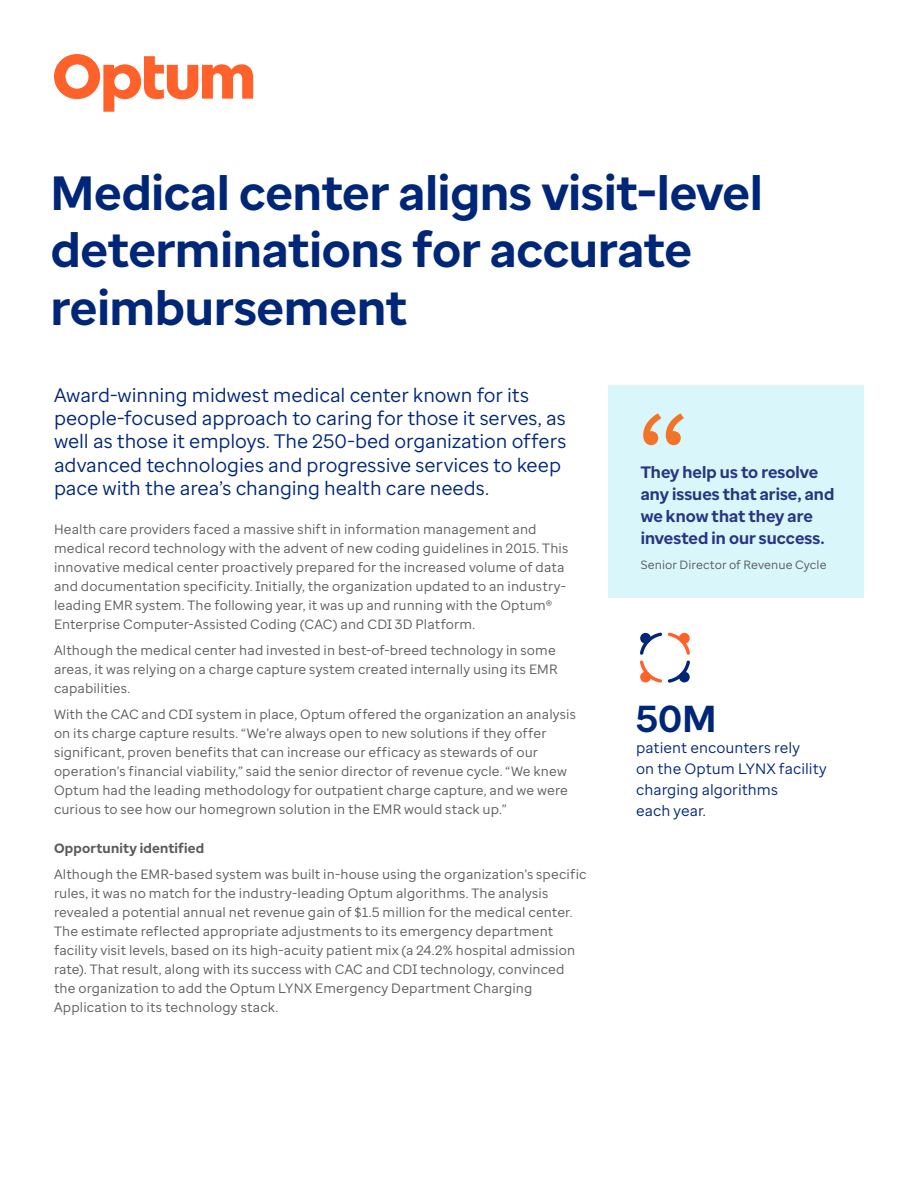
<style>
.page{position:relative;width:918px;height:1188px;background:#fff}
.page>*{position:absolute;margin:0;border:0;box-sizing:border-box;transform-origin:0 0}
.Body{font:140.7px "Optum Sans";color:#f37328}
.Headline{font:700 48px/57.6px "Optum Sans";color:#002677}
.Subhead{font:700 37.5px "Optum Sans";color:#002677}
.Subhead-2{font:19.5px/23.4px "Optum Sans";letter-spacing:-.005em;color:#002677}
.Subhead-3{font:700 16.5px/21.9px "Optum Sans";color:#283582}
.Subhead-4{font:15px/21px "Optum Sans";letter-spacing:.005em;color:#002677}
.Subhead-5{font:13.5px/18.9px "Optum Sans";letter-spacing:.01em;color:#5a5a5a}
.Subhead-6{font:12px "Optum Sans";letter-spacing:.01em;color:#555659}
.s1{font-weight:700}
</style>
<div class="page">
<svg style="left:54px;top:54px;width:199px;height:58px"></svg>
<svg style="left:668px;top:633px;width:22px;height:50px"></svg>
<svg style="left:640px;top:632px;width:22px;height:51px"></svg>
<div style="left:640px;top:633px;width:11px;height:11px;background:#002677;border-radius:50%"></div>
<div style="left:679px;top:633px;width:11px;height:11px;background:#ff612b;border-radius:50%"></div>
<div style="left:640px;top:672px;width:11px;height:10px;background:#ff612b;border-radius:50%"></div>
<div style="left:679px;top:672px;width:11px;height:10px;background:#002677;border-radius:50%"></div>
<div style="left:608px;top:385px;width:256px;height:213px;background:#d9f6fa"></div>
<p class="Headline" style="left:51px;top:164px;width:713px">Medical center aligns visit-level determinations for accurate reimbursement</p>
<p class="Subhead-2" style="left:54px;top:383px;width:514px">Award-winning midwest medical center known for its people-focused approach to caring for those it serves, as well as those it employs. The 250-bed organization offers advanced technologies and progressive services to keep pace with the area’s changing health care needs.</p>
<p class="Subhead-5" style="left:54px;top:520px;width:516px">Health care providers faced a massive shift in information management and medical record technology with the advent of new coding guidelines in 2015. This innovative medical center proactively prepared for the increased volume of data and documentation specificity. Initially, the organization updated to an industry&shy;leading EMR system. The following year, it was up and running with the Optum® Enterprise Computer-Assisted Coding (CAC) and CDI 3D Platform.</p>
<p class="Subhead-5" style="left:54px;top:641px;width:505px">Although the medical center had invested in best-of-breed technology in some areas, it was relying on a charge capture system created internally using its EMR capabilities.</p>
<p class="Subhead-5" style="left:54px;top:705px;width:524px">With the CAC and CDI system in place, Optum offered the organization an analysis on its charge capture results. “We’re always open to new solutions if they offer significant, proven benefits that can increase our efficacy as stewards of our operation’s financial viability,” said the senior director of revenue cycle. “We knew Optum had the leading methodology for outpatient charge capture, and we were curious to see how our homegrown solution in the EMR would stack up.”</p>
<p class="Subhead-5" style="left:54px;top:835px;width:534px;line-height:26.4px"><span class="s1">Opportunity identified<br></span>Although the EMR-based system was built in-house using the organization’s specific</p>
<p class="Subhead-5" style="left:54px;top:884px;width:523px">rules, it was no match for the industry-leading Optum algorithms. The analysis revealed a potential annual net revenue gain of $1.5 million for the medical center.<br>The estimate reflected appropriate adjustments to its emergency department facility visit levels, based on its high-acuity patient mix (a 24.2% hospital admission rate). That result, along with its success with CAC and CDI technology, convinced the organization to add the Optum LYNX Emergency Department Charging Application to its technology stack.</p>
<p class="Body" style="left:638px;top:372px;width:53px">“</p>
<p class="Subhead-3" style="left:641px;top:462px;width:195px">They help us to resolve any issues that arise, and we know that they are invested in our success.</p>
<p class="Subhead-6" style="left:641px;top:557px;width:187px">Senior Director of Revenue Cycle</p>
<p class="Subhead" style="left:636px;top:694px;width:82px">50M</p>
<p class="Subhead-4" style="left:636px;top:737px;width:192px">patient encounters rely<br>on the Optum LYNX facility charging algorithms<br>each year.</p>
</div>
